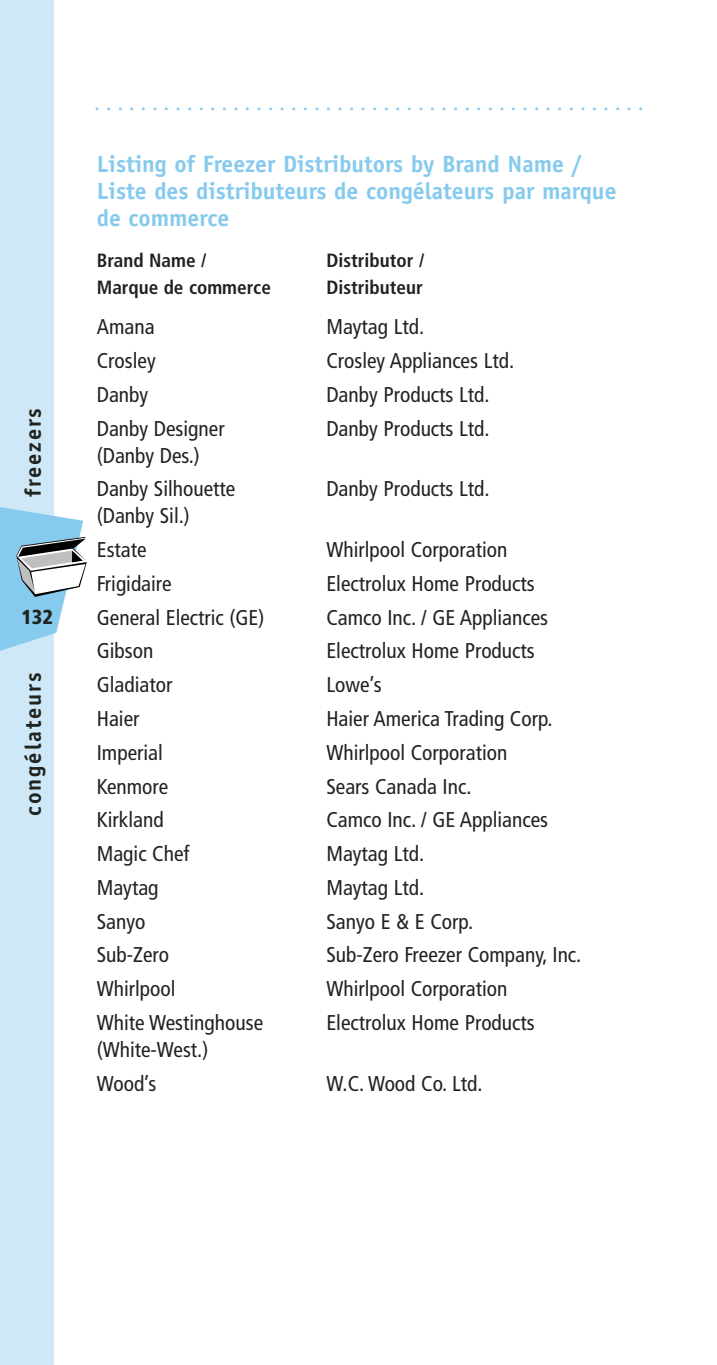
<style>
.page{position:relative;width:717px;height:1365px;background:#fff}
.page>*{position:absolute;margin:0;border:0;box-sizing:border-box;transform-origin:0 0}
.t1{font:700 23.62px/27px "Officina Sans";color:#86caee}
.t2{font:700 22.5px "Officina Sans";letter-spacing:.085em;color:#20231e}
.t3{font:condensed 21.38px/33.8px "Frutiger";color:#20231e}
.t4{font:20.25px "Officina Sans";color:#86caee}
.t5{font:900 condensed 20.25px "Frutiger";color:#20231e}
.t6{font:700 condensed 19.12px "Frutiger";color:#20231e}
</style>
<div class="page">
<svg style="left:0;top:0;width:87px;height:1365px"></svg>
<p class="t2" style="left:25px;top:497px;width:91px;rotate:-90deg">freezers</p>
<p class="t5" style="left:21px;top:609px;width:33px">132</p>
<p class="t2" style="left:25px;top:815px;width:144px;rotate:-90deg">congélateurs</p>
<p class="t4" style="left:94px;top:95px;width:551px">................................................</p>
<p class="t1" style="left:97px;top:153px;width:521px">Listing of Freezer Distributors by Brand Name /<br>Liste des distributeurs de congélateurs par marque de commerce</p>
<p class="t6" style="left:97px;top:253px;width:111px">Brand Name /</p>
<p class="t6" style="left:326px;top:253px;width:99px">Distributor /</p>
<p class="t6" style="left:97px;top:280px;width:176px">Marque de commerce</p>
<p class="t6" style="left:326px;top:280px;width:98px">Distributeur</p>
<p class="t3" style="left:97px;top:312px;width:59px">Amana</p>
<p class="t3" style="left:326px;top:312px;width:99px">Maytag Ltd.</p>
<p class="t3" style="left:97px;top:346px;width:60px">Crosley</p>
<p class="t3" style="left:326px;top:346px;width:189px">Crosley Appliances Ltd.</p>
<p class="t3" style="left:97px;top:379px;width:53px">Danby</p>
<p class="t3" style="left:326px;top:379px;width:165px">Danby Products Ltd.</p>
<p class="t3" style="left:97px;top:413px;width:129px">Danby Designer</p>
<p class="t3" style="left:326px;top:413px;width:165px">Danby Products Ltd.</p>
<p class="t3" style="left:97px;top:440px;width:140px">(Danby Des.)<br>Danby Silhouette</p>
<p class="t3" style="left:326px;top:474px;width:165px">Danby Products Ltd.</p>
<p class="t3" style="left:97px;top:501px;width:95px">(Danby Sil.)<br>Estate</p>
<p class="t3" style="left:326px;top:535px;width:182px">Whirlpool Corporation</p>
<p class="t3" style="left:97px;top:568px;width:76px">Frigidaire</p>
<p class="t3" style="left:326px;top:568px;width:210px">Electrolux Home Products</p>
<p class="t3" style="left:97px;top:602px;width:169px">General Electric (GE)</p>
<p class="t3" style="left:326px;top:602px;width:223px">Camco Inc. / GE Appliances</p>
<p class="t3" style="left:97px;top:636px;width:58px">Gibson</p>
<p class="t3" style="left:326px;top:636px;width:210px">Electrolux Home Products</p>
<p class="t3" style="left:97px;top:670px;width:77px">Gladiator</p>
<p class="t3" style="left:326px;top:670px;width:57px">Lowe’s</p>
<p class="t3" style="left:97px;top:703px;width:44px">Haier</p>
<p class="t3" style="left:326px;top:703px;width:228px">Haier America Trading Corp.</p>
<p class="t3" style="left:97px;top:737px;width:68px">Imperial</p>
<p class="t3" style="left:326px;top:737px;width:182px">Whirlpool Corporation</p>
<p class="t3" style="left:97px;top:771px;width:73px">Kenmore</p>
<p class="t3" style="left:326px;top:771px;width:147px">Sears Canada Inc.</p>
<p class="t3" style="left:97px;top:805px;width:68px">Kirkland</p>
<p class="t3" style="left:326px;top:805px;width:223px">Camco Inc. / GE Appliances</p>
<p class="t3" style="left:97px;top:838px;width:94px">Magic Chef</p>
<p class="t3" style="left:326px;top:838px;width:99px">Maytag Ltd.</p>
<p class="t3" style="left:97px;top:872px;width:63px">Maytag</p>
<p class="t3" style="left:326px;top:872px;width:99px">Maytag Ltd.</p>
<p class="t3" style="left:97px;top:906px;width:50px">Sanyo</p>
<p class="t3" style="left:326px;top:906px;width:148px">Sanyo E &amp; E Corp.</p>
<p class="t3" style="left:97px;top:940px;width:74px">Sub-Zero</p>
<p class="t3" style="left:326px;top:940px;width:256px">Sub-Zero Freezer Company, Inc.</p>
<p class="t3" style="left:97px;top:973px;width:80px">Whirlpool</p>
<p class="t3" style="left:326px;top:973px;width:182px">Whirlpool Corporation</p>
<p class="t3" style="left:97px;top:1007px;width:168px">White Westinghouse</p>
<p class="t3" style="left:326px;top:1007px;width:210px">Electrolux Home Products</p>
<p class="t3" style="left:97px;top:1034px;width:113px">(White-West.)<br>Wood’s</p>
<p class="t3" style="left:326px;top:1068px;width:158px">W.C. Wood Co. Ltd.</p>
</div>
